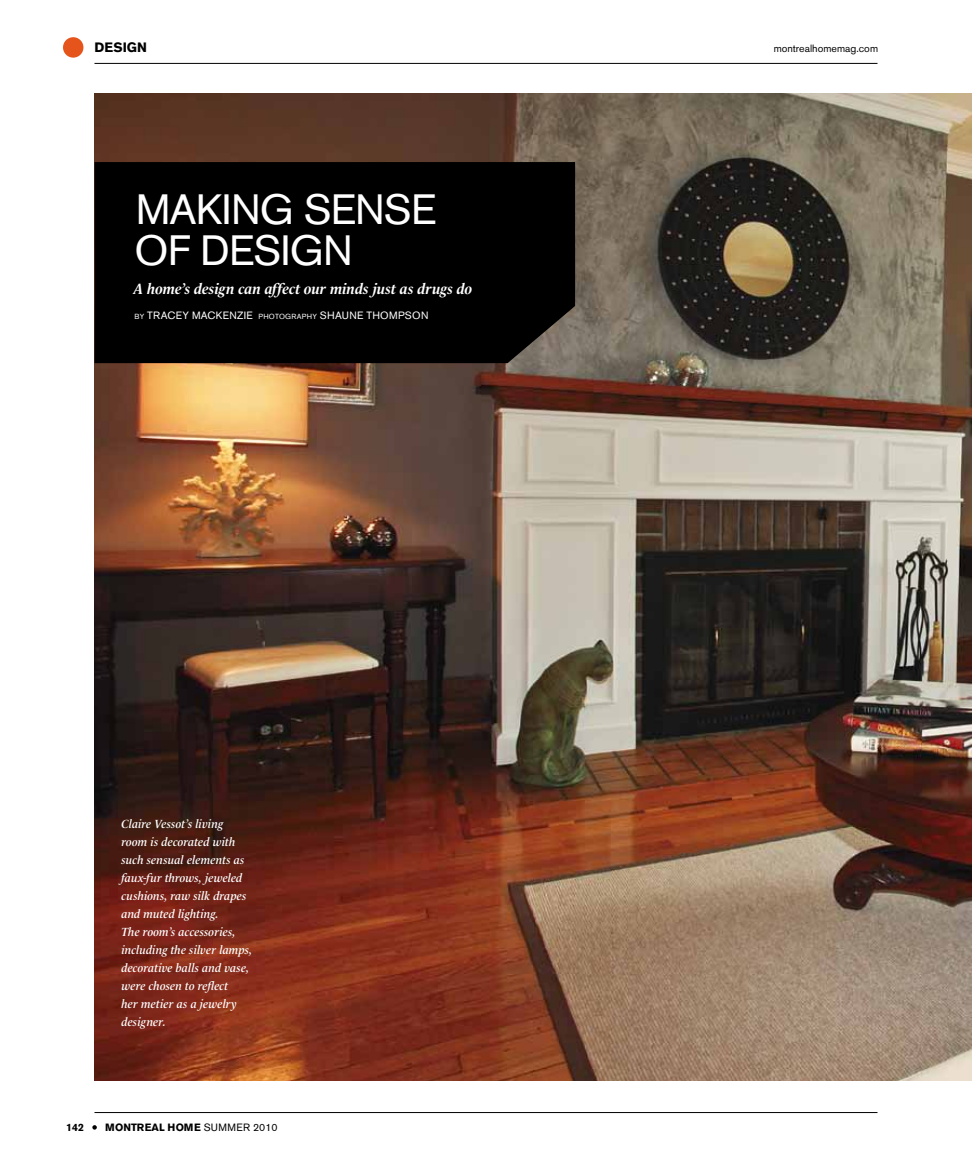
<style>
.page{position:relative;width:972px;height:1175px;background:#fff}
.page>*{position:absolute;margin:0;border:0;box-sizing:border-box;transform-origin:0 0}
.t1{font:42px/40.5px "Akzidenz Grotesk BE";letter-spacing:-.02em;color:#fff}
.t2{font:italic 700 15px "Le Monde Livre";letter-spacing:-.005em;color:#fff}
.t3{font:700 13.5px "Akzidenz Grotesk BE";letter-spacing:.005em;color:#000}
.t4{font:italic 600 12px/18px "Le Monde Livre";color:#fff}
.t5{font:10.5px "Akzidenz Grotesk BE";letter-spacing:.03em;color:#fff}
.t6{font:700 10.5px "Akzidenz Grotesk BE";color:#000}
.t7{font:10.5px "Akzidenz Grotesk BE";color:#000}
.s1{font-size:7.35px}
.s2{font-weight:400}
</style>
<div class="page">
<img style="left:94px;top:94px;width:878px;height:986px">
<svg style="left:92px;top:1125px;width:5px;height:4px"></svg>
<div style="left:63px;top:37px;width:20px;height:21px;background:#e5541b;border-radius:50%"></div>
<div style="left:94px;top:162px;width:481px;height:201px;background:#000"></div>
<hr style="left:94px;top:1112px;width:784px;height:1px;background:#000">
<hr style="left:94px;top:63px;width:784px;height:1px;background:#000">
<p class="t3" style="left:94px;top:40px;width:52px">DESIGN</p>
<h1 class="t1" style="left:135px;top:189px;width:304px;text-indent:125px">G SENSE<br>OF DESIGN</h1>
<h1 class="t1" style="left:136px;top:189px;width:25px">MAKIN</h1>
<p class="t2" style="left:133px;top:279px;width:340px">A home’s design can affect our minds just as drugs do</p>
<p class="t5" style="left:135px;top:309px;width:66px"><span class="s1">BY</span> TRACEY MAC</p>
<p class="t5" style="left:216px;top:309px;width:212px">KENZIE <span class="s1">PHOTOGRAPHY</span> SHAUN E THOMPSON</p>
<p class="t4" style="left:122px;top:815px;width:132px">Claire Vessot’s living<br>room is decorated with such sensual elements as faux-fur throws, jeweled cushions, raw silk drapes and muted lighting.<br>The room’s accessories, including the silver lamps, decorative balls and vase, were chosen to reflect<br>her metier as a jewelry designer.</p>
<p class="t6" style="left:66px;top:1121px;width:19px">142</p>
<p class="t6" style="left:105px;top:1121px;width:174px">MONTREAL HOME <span class="s2">SUMMER 2010</span></p>
<p class="t7" style="left:774px;top:42px;width:106px">MONTREALHOMEMAG.COM</p>
</div>
